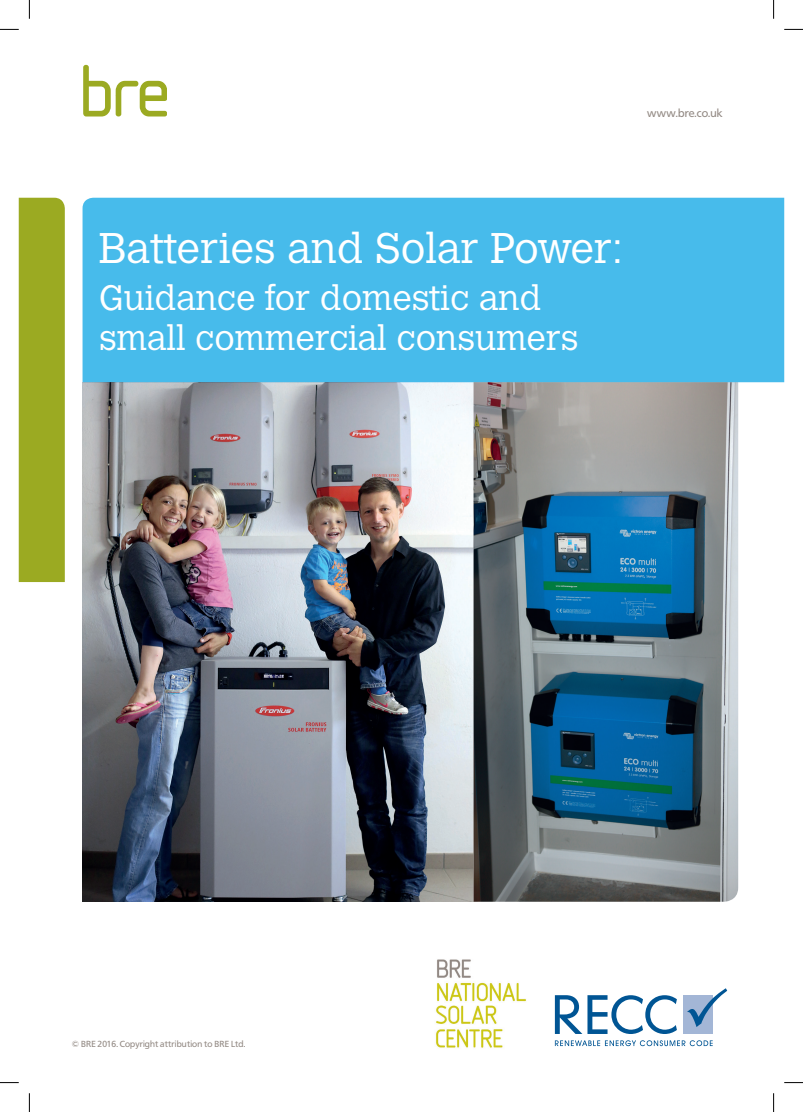
<style>
.page{position:relative;width:803px;height:1112px;background:#fff}
.page>*{position:absolute;margin:0;border:0;box-sizing:border-box;transform-origin:0 0}
.t1{font:300 42.5px "Calvert";color:#fff}
.t2{font:300 35px "Calvert";color:#fff}
.Body_Copy_Roman_9_10{font:11.25px "Frutiger BQ";letter-spacing:.005em;color:#938a84}
.Body_Copy_Roman_9_10-2{font:8.75px "Frutiger BQ";letter-spacing:.01em;color:#938a84}
</style>
<div class="page">
<img style="left:83px;top:382px;width:390px;height:519px">
<img style="left:473px;top:382px;width:265px;height:519px">
<div style="left:19px;top:198px;width:46px;height:384px;background:#9baa22"></div>
<svg style="left:83px;top:65px;width:84px;height:51px"></svg>
<div style="left:83px;top:198px;width:701px;height:184px;background:#47bbeb"></div>
<svg style="left:555px;top:995px;width:122px;height:38px"></svg>
<div style="left:683px;top:994px;width:30px;height:39px;background:#a3b6d6"></div>
<svg style="left:687px;top:988px;width:40px;height:38px"></svg>
<svg style="left:555px;top:1040px;width:158px;height:5px"></svg>
<img style="left:436px;top:959px;width:90px;height:89px">
<svg style="left:0;top:29px;width:19px;height:1px"></svg>
<svg style="left:784px;top:29px;width:19px;height:1px"></svg>
<svg style="left:0;top:1082px;width:19px;height:1px"></svg>
<svg style="left:784px;top:1082px;width:19px;height:1px"></svg>
<svg style="left:29px;top:0;width:1px;height:19px"></svg>
<svg style="left:29px;top:1093px;width:1px;height:18px"></svg>
<svg style="left:773px;top:0;width:1px;height:19px"></svg>
<svg style="left:773px;top:1093px;width:1px;height:18px"></svg>
<p class="Body_Copy_Roman_9_10" style="left:647px;top:106px;width:77px">www.bre.co.uk</p>
<p class="t1" style="left:99px;top:224px;width:525px">Batteries and Solar Power:</p>
<p class="t2" style="left:99px;top:278px;width:444px">Guidance for domestic and</p>
<p class="t2" style="left:99px;top:318px;width:481px">small commercial consumers</p>
<p class="Body_Copy_Roman_9_10-2" style="left:72px;top:1038px;width:175px">© BRE 2016. Copyright attribution to BRE Ltd.</p>
</div>
